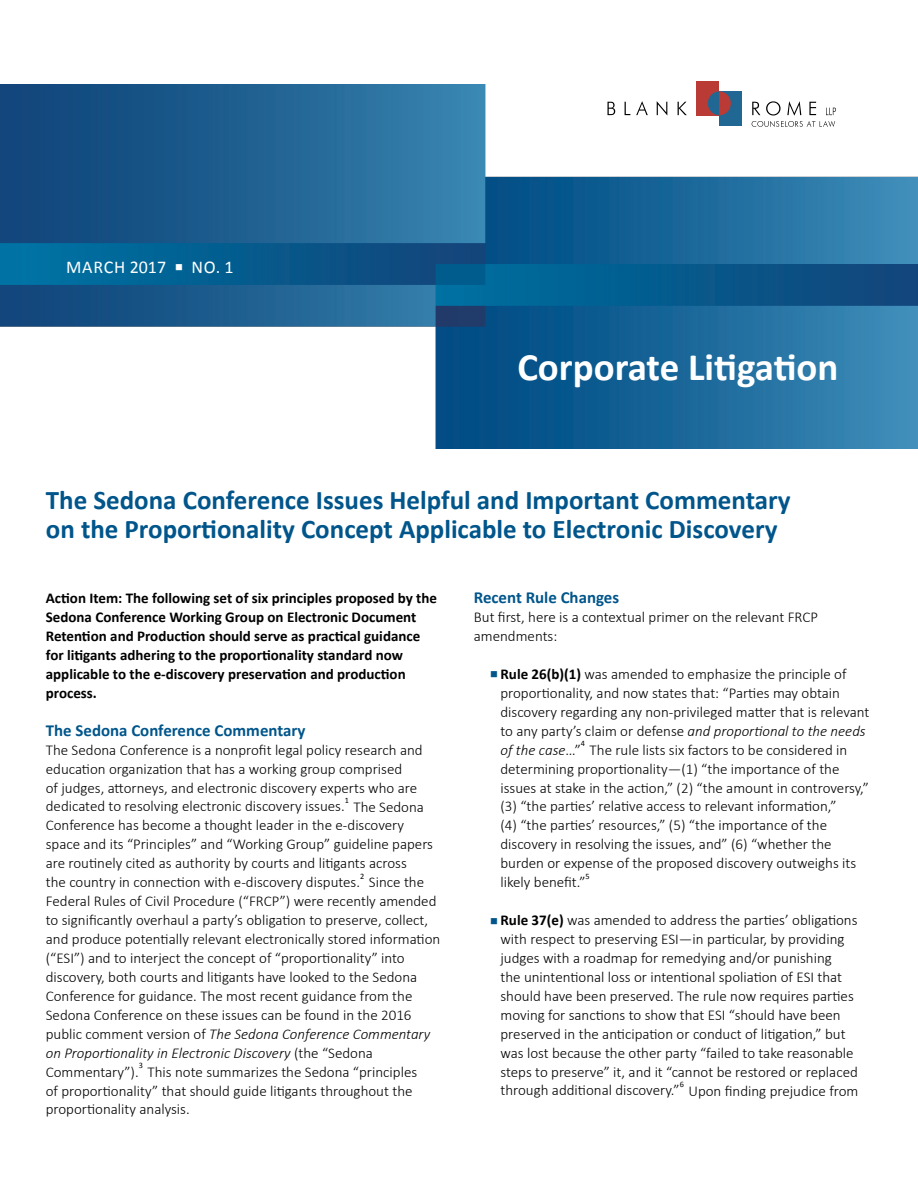
<style>
.page{position:relative;width:918px;height:1188px;background:#fff}
.page>*{position:absolute;margin:0;border:0;box-sizing:border-box;transform-origin:0 0}
.t1{font:700 39px "Calibri";color:#fff}
.t2{font:700 27px/30px "Calibri";color:#00558b}
.t3{font:18px "Calibri";letter-spacing:.035em;color:#fff}
.t4{font:700 16.8px "Calibri";color:#00558b}
.t5{font:300 15px/18.9px "Calibri";color:#000}
.t6{font:700 15px/18.9px "Calibri";color:#000}
.t7{font:8.25px "Calibri";color:#000}
.s1{font-style:italic}
.s2{font-weight:700}
</style>
<div class="page">
<img style="left:0;top:84px;width:918px;height:364px">
<svg style="left:608px;top:101px;width:79px;height:15px"></svg>
<svg style="left:752px;top:101px;width:84px;height:26px"></svg>
<div style="left:696px;top:81px;width:23px;height:34px;background:#ba3b35"></div>
<div style="left:719px;top:91px;width:23px;height:35px;background:#206794"></div>
<div style="left:708px;top:91px;width:23px;height:24px;background:#ba3b35;border-radius:50%"></div>
<svg style="left:708px;top:91px;width:11px;height:24px"></svg>
<p class="t3" style="left:66px;top:255px;width:169px">MARCH 2017 ■ NO. 1</p>
<h1 class="t1" style="left:517px;top:340px;width:323px">Corporate Litigation</h1>
<h2 class="t2" style="left:46px;top:484px;width:746px">The Sedona Conference Issues Helpful and Important Commentary on the Proportionality Concept Applicable to Electronic Discovery</h2>
<p class="t6" style="left:46px;top:588px;width:393px">Action Item: The following set of six principles proposed by the Sedona Conference Working Group on Electronic Document Retention and Production should serve as practical guidance for litigants adhering to the proportionality standard now applicable to the e-discovery preservation and production process.</p>
<p class="t4" style="left:46px;top:718px;width:261px">The Sedona Conference Commentary</p>
<p class="t5" style="left:46px;top:740px;width:378px">The Sedona Conference is a nonprofit legal policy research and education organization that has a working group comprised<br>of judges, attorneys, and electronic discovery experts who are dedicated to resolving electronic discovery issues.</p>
<p class="t7" style="left:345px;top:795px;width:6px">1</p>
<p class="t5" style="left:46px;top:797px;width:389px;text-indent:308px">The Sedona Conference has become a thought leader in the e-discovery space and its “Principles” and “Working Group” guideline papers are routinely cited as authority by courts and litigants across<br>the country in connection with e-discovery disputes.</p>
<p class="t7" style="left:360px;top:871px;width:6px">2</p>
<p class="t5" style="left:46px;top:873px;width:396px;text-indent:323px">Since the Federal Rules of Civil Procedure (“FRCP”) were recently amended to significantly overhaul a party’s obligation to preserve, collect, and produce potentially relevant electronically stored information (“ESI”) and to interject the concept of “proportionality” into discovery, both courts and litigants have looked to the Sedona Conference for guidance. The most recent guidance from the Sedona Conference on these issues can be found in the 2016 public comment version of <span class="s1">The Sedona Conference Commentary on Proportionality in Electronic Discovery</span> (the “Sedona Commentary”).</p>
<p class="t7" style="left:139px;top:1060px;width:6px">3</p>
<p class="t5" style="left:46px;top:1062px;width:373px;text-indent:102px">This note summarizes the Sedona “principles of proportionality” that should guide litigants throughout the proportionality analysis.</p>
<p class="t4" style="left:474px;top:586px;width:147px">Recent Rule Changes</p>
<p class="t5" style="left:474px;top:608px;width:346px">But first, here is a contextual primer on the relevant FRCP amendments:</p>
<p class="t5" style="left:501px;top:664px;width:370px"><span class="s2">Rule 26(b)(1)</span> was amended to emphasize the principle of proportionality, and now states that: “Parties may obtain discovery regarding any non-privileged matter that is relevant to any party’s claim or defense <span class="s1">and proportional to the needs of the case</span>…”</p>
<p class="t7" style="left:581px;top:738px;width:6px">4</p>
<p class="t5" style="left:501px;top:740px;width:370px;text-indent:89px">The rule lists six factors to be considered in determining proportionality—(1) “the importance of the issues at stake in the action,” (2) “the amount in controversy,” (3) “the parties’ relative access to relevant information,”<br>(4) “the parties’ resources,” (5) “the importance of the discovery in resolving the issues, and” (6) “whether the burden or expense of the proposed discovery outweighs its likely benefit.”</p>
<p class="t7" style="left:586px;top:871px;width:6px">5</p>
<p class="t5" style="left:501px;top:911px;width:359px"><span class="s2">Rule 37(e)</span> was amended to address the parties’ obligations with respect to preserving ESI—in particular, by providing judges with a roadmap for remedying and/or punishing<br>the unintentional loss or intentional spoliation of ESI that should have been preserved. The rule now requires parties moving for sanctions to show that ESI “should have been preserved in the anticipation or conduct of litigation,” but was lost because the other party “failed to take reasonable steps to preserve” it, and it “cannot be restored or replaced through additional discovery.”</p>
<p class="t7" style="left:680px;top:1079px;width:6px">6</p>
<p class="t5" style="left:688px;top:1081px;width:171px">Upon finding prejudice from</p>
</div>
